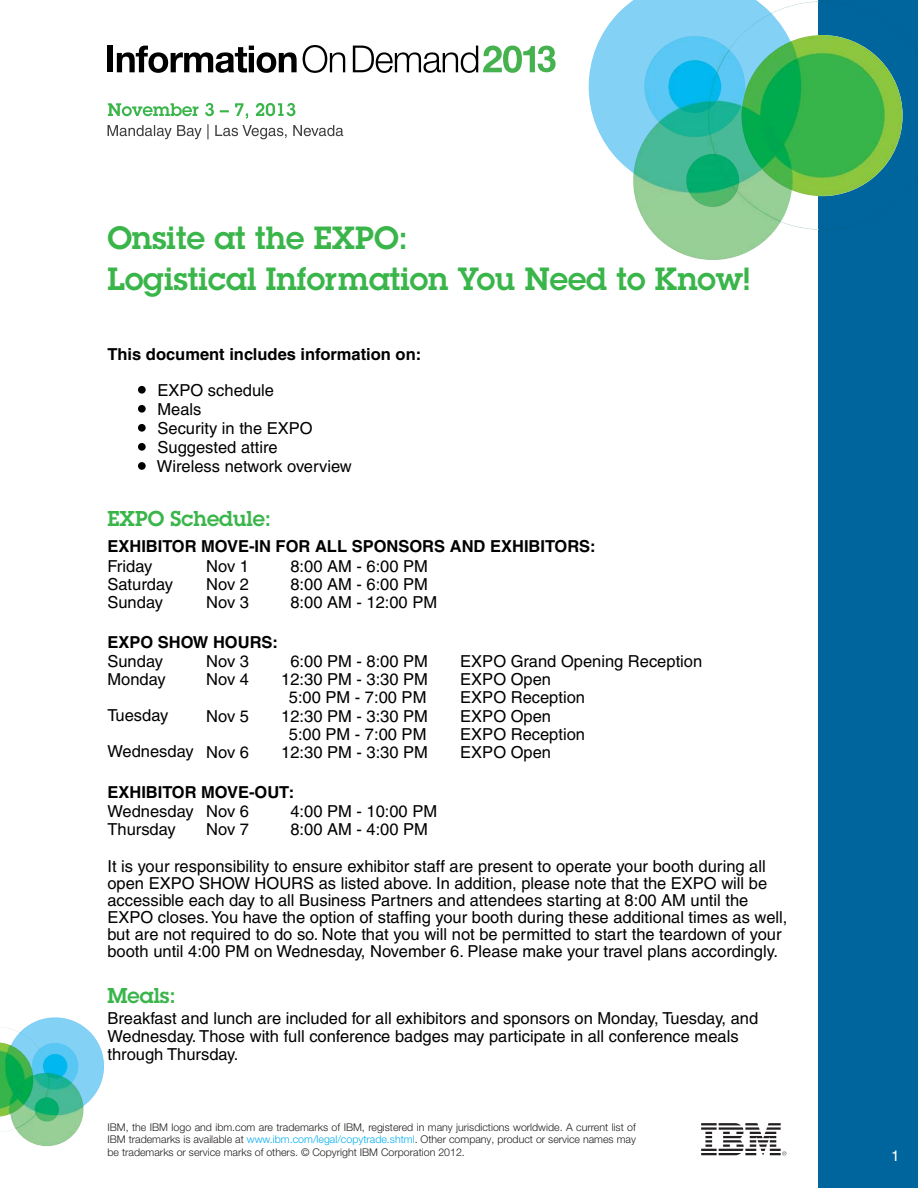
<style>
.page{position:relative;width:918px;height:1188px;background:#fff}
.page>*{position:absolute;margin:0;border:0;box-sizing:border-box;transform-origin:0 0}
.t1{font:600 31.5px/40.8px "Lubalin Graph Std";color:#39b54a}
.t2{font:600 21px "Lubalin Graph Std";color:#39b54a}
.t3{font:16.5px/18.1px "Helvetica LT";color:#000}
.t4{font:700 16.5px "Helvetica LT";color:#000}
.t5{font:15px "Helvetica LT";color:#fff}
.t6{font:300 10.65px/12.6px "Helvetica Neue LT Pro";color:#231f20;text-align:justify}
.s1{color:#00aeef}
</style>
<div class="page">
<img style="left:26px;top:1017px;width:78px;height:86px">
<img style="left:49px;top:1040px;width:29px;height:33px">
<img style="left:49px;top:1053px;width:18px;height:20px">
<img style="left:1px;top:1027px;width:48px;height:105px">
<img style="left:10px;top:1073px;width:77px;height:74px">
<img style="left:33px;top:1097px;width:27px;height:26px">
<img style="left:0;top:1042px;width:34px;height:78px">
<div style="left:819px;top:0;width:99px;height:1188px;background:#00649d"></div>
<img style="left:589px;top:0;width:168px;height:167px">
<img style="left:708px;top:1px;width:159px;height:229px">
<img style="left:626px;top:101px;width:166px;height:159px">
<img style="left:741px;top:35px;width:162px;height:169px">
<img style="left:644px;top:31px;width:101px;height:106px">
<img style="left:668px;top:57px;width:53px;height:56px">
<img style="left:684px;top:154px;width:58px;height:55px">
<svg style="left:701px;top:1123px;width:85px;height:33px"></svg>
<div style="left:138px;top:386px;width:8px;height:8px;background:#000;border-radius:50%"></div>
<div style="left:138px;top:405px;width:8px;height:8px;background:#000;border-radius:50%"></div>
<div style="left:138px;top:424px;width:8px;height:8px;background:#000;border-radius:50%"></div>
<div style="left:138px;top:443px;width:8px;height:8px;background:#000;border-radius:50%"></div>
<div style="left:138px;top:462px;width:8px;height:8px;background:#000;border-radius:50%"></div>
<div style="left:107px;top:46px;width:6px;height:26px;background:#000"></div>
<svg style="left:117px;top:46px;width:180px;height:27px"></svg>
<svg style="left:303px;top:45px;width:42px;height:28px"></svg>
<svg style="left:353px;top:46px;width:203px;height:27px"></svg>
<svg style="left:108px;top:103px;width:235px;height:36px"></svg>
<h1 class="t1" style="left:107px;top:221px;width:644px">Onsite at the EXPO:<br>Logistical Information You Need to Know!</h1>
<p class="t4" style="left:107px;top:344px;width:315px">This document includes information on:</p>
<p class="t3" style="left:157px;top:382px;width:196px;line-height:19px">EXPO schedule<br>Meals<br>Security in the EXPO<br>Suggested attire<br>Wireless network overview</p>
<p class="t2" style="left:107px;top:511px;width:165px">EXPO Schedule:</p>
<p class="t4" style="left:107px;top:537px;width:490px">EXHIBITOR MOVE-IN FOR ALL SPONSORS AND EXHIBITORS:</p>
<p class="t3" style="left:107px;top:558px;width:67px">Friday<br>Saturday<br>Sunday</p>
<p class="t3" style="left:206px;top:559px;width:44px">Nov 1</p>
<p class="t3" style="left:290px;top:559px;width:139px">8:00 AM - 6:00 PM</p>
<p class="t3" style="left:206px;top:577px;width:44px">Nov 2</p>
<p class="t3" style="left:290px;top:577px;width:139px">8:00 AM - 6:00 PM</p>
<p class="t3" style="left:206px;top:595px;width:44px">Nov 3</p>
<p class="t3" style="left:290px;top:595px;width:148px">8:00 AM - 12:00 PM</p>
<p class="t4" style="left:107px;top:632px;width:172px">EXPO SHOW HOURS:</p>
<p class="t3" style="left:107px;top:654px;width:60px">Sunday<br>Monday</p>
<p class="t3" style="left:107px;top:699px;width:88px;line-height:36.3px">Tuesday<br>Wednesday</p>
<p class="t4" style="left:107px;top:782px;width:188px">EXHIBITOR MOVE-OUT:</p>
<p class="t3" style="left:107px;top:804px;width:88px">Wednesday<br>Thursday</p>
<p class="t3" style="left:206px;top:804px;width:44px">Nov 6</p>
<p class="t3" style="left:290px;top:804px;width:148px">4:00 PM - 10:00 PM</p>
<p class="t3" style="left:460px;top:654px;width:243px">EXPO Grand Opening Reception<br>EXPO Open<br>EXPO Reception<br>EXPO Open<br>EXPO Reception<br>EXPO Open</p>
<p class="t3" style="left:206px;top:654px;width:44px">Nov 3</p>
<p class="t3" style="left:290px;top:654px;width:139px">6:00 PM - 8:00 PM</p>
<p class="t3" style="left:206px;top:672px;width:44px">Nov 4</p>
<p class="t3" style="left:281px;top:672px;width:148px;text-align:center">12:30 PM - 3:30 PM<br>5:00 PM - 7:00 PM</p>
<p class="t3" style="left:206px;top:708px;width:44px">Nov 5</p>
<p class="t3" style="left:281px;top:708px;width:148px;text-align:center">12:30 PM - 3:30 PM<br>5:00 PM - 7:00 PM</p>
<p class="t3" style="left:206px;top:745px;width:44px">Nov 6</p>
<p class="t3" style="left:281px;top:745px;width:148px">12:30 PM - 3:30 PM</p>
<p class="t3" style="left:206px;top:822px;width:44px">Nov 7</p>
<p class="t3" style="left:290px;top:822px;width:139px">8:00 AM - 4:00 PM</p>
<p class="t3" style="left:107px;top:859px;width:682px;line-height:17.1px">It is your responsibility to ensure exhibitor staff are present to operate your booth during all open EXPO SHOW HOURS as listed above. In addition, please note that the EXPO will be accessible each day to all Business Partners and attendees starting at 8:00 AM until the EXPO closes. You have the option of staffing your booth during these additional times as well, but are not required to do so. Note that you will not be permitted to start the teardown of your booth until 4:00 PM on Wednesday, November 6. Please make your travel plans accordingly.</p>
<p class="t2" style="left:107px;top:988px;width:70px">Meals:</p>
<p class="t3" style="left:107px;top:1010px;width:652px">Breakfast and lunch are included for all exhibitors and sponsors on Monday, Tuesday, and<br>Wednesday. Those with full conference badges may participate in all conference meals through Thursday.</p>
<p class="t6" style="left:107px;top:1122px;width:530px">IBM, the IBM logo and ibm.com are trademarks of IBM, registered in many jurisdictions worldwide. A current list of IBM trademarks is available at <span class="s1">www.ibm.com/legal/copytrade.shtml</span>. Other company, product or service names may be trademarks or service marks of others. © Copyright IBM Corporation 2012.</p>
<p class="t5" style="left:891px;top:1151px;width:10px">1</p>
</div>
